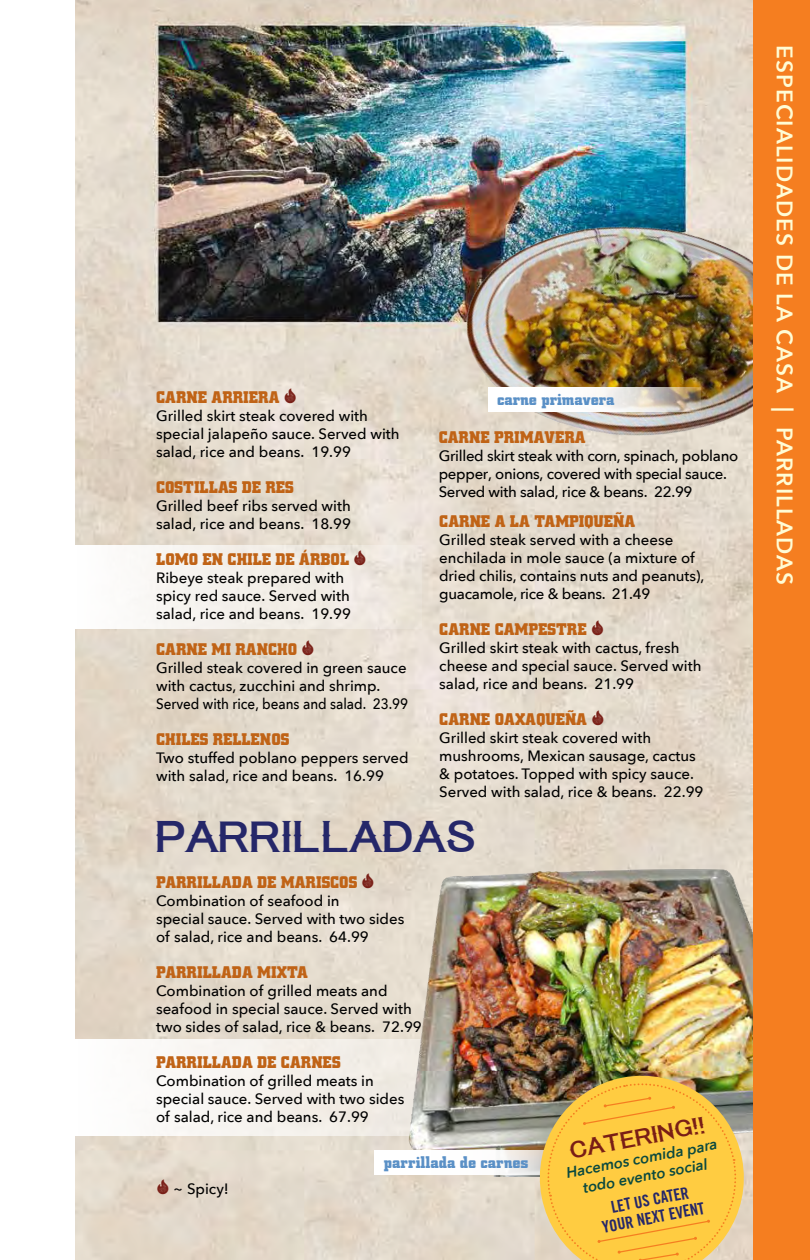
<style>
.page{position:relative;width:810px;height:1260px;background:#fff}
.page>*{position:absolute;margin:0;border:0;box-sizing:border-box;transform-origin:0 0}
.t1{font:37.5px "Tequila Sunrise";letter-spacing:.05em;color:#252769}
.t2{font:600 22.5px "Avenir Next";letter-spacing:.05em;color:#fffcd5}
.t3{font:20px "Tequila Sunrise";color:#791e16}
.t4{font:700 17.5px "City D";color:#c06316}
.t5{font:700 17.5px "City D";color:#5a90c6}
.t6{font:700 condensed 16.25px/18px "Commerce Black Condensed S Si";color:#252769;text-align:center}
.t7{font:500 15px/18px "Avenir Next";color:#000}
.t8{font:500 15px/18px "Avenir Next";letter-spacing:-.02em;color:#000}
.t9{font:italic 600 15px/18px "Avenir Next";color:#0b493e;text-align:center}
.s1{font-family:"Veneer Extras";font-weight:400;font-size:20px;color:#791e16}
</style>
<div class="page">
<img style="left:76px;top:0;width:678px;height:1260px">
<div style="left:76px;top:545px;width:346px;height:84px;background:linear-gradient(to right,#fdfdfc,#ebe3d9)"></div>
<div style="left:76px;top:1039px;width:504px;height:97px;background:#f8f5f2"></div>
<img style="left:336px;top:841px;width:418px;height:336px">
<div style="left:374px;top:1150px;width:213px;height:25px;background:#fff"></div>
<img style="left:531px;top:1067px;width:222px;height:193px">
<svg style="left:541px;top:1077px;width:201px;height:183px;background:#eec149"></svg>
<img style="left:416px;top:130px;width:338px;height:392px">
<div style="left:754px;top:0;width:56px;height:1260px;background:#f57e20"></div>
<svg style="left:488px;top:387px;width:213px;height:25px"></svg>
<p class="t4" style="left:156px;top:387px;width:142px">CARNE ARRIERA <span class="s1">h</span></p>
<p class="t7" style="left:156px;top:406px;width:245px">Grilled skirt steak covered with special jalapeño sauce. Served with salad, rice and beans. 19.99</p>
<p class="t4" style="left:156px;top:477px;width:139px">COSTILLAS DE RES</p>
<p class="t7" style="left:156px;top:496px;width:196px">Grilled beef ribs served with salad, rice and beans. 18.99</p>
<p class="t4" style="left:156px;top:549px;width:212px">LOMO EN CHILE DE ÁRBOL <span class="s1">h</span></p>
<p class="t7" style="left:156px;top:568px;width:196px">Ribeye steak prepared with spicy red sauce. Served with salad, rice and beans. 19.99</p>
<p class="t4" style="left:156px;top:639px;width:160px">CARNE MI RANCHO <span class="s1">h</span></p>
<p class="t7" style="left:156px;top:658px;width:254px">Grilled steak covered in green sauce with cactus, zucchini and shrimp.<br>Served with rice, beans and salad. 23.99</p>
<p class="t4" style="left:156px;top:729px;width:135px">CHILES RELLENOS</p>
<p class="t7" style="left:156px;top:748px;width:254px">Two stuffed poblano peppers served with salad, rice and beans. 16.99</p>
<p class="t5" style="left:497px;top:389px;width:119px">carne primavera</p>
<p class="t4" style="left:439px;top:427px;width:148px">CARNE PRIMAVERA</p>
<p class="t8" style="left:439px;top:446px;width:301px">Grilled skirt steak with corn, spinach, poblano pepper, onions, covered with special sauce.<br>Served with salad, rice &amp; beans. 22.99</p>
<p class="t4" style="left:439px;top:512px;width:197px">CARNE A LA TAMPIQUEÑA</p>
<p class="t7" style="left:439px;top:531px;width:236px">Grilled steak served with a cheese</p>
<p class="t7" style="left:439px;top:549px;width:267px">enchilada in mole sauce (a mixture of dried chilis, contains nuts and peanuts), guacamole, rice &amp; beans. 21.49</p>
<p class="t4" style="left:439px;top:620px;width:166px">CARNE CAMPESTRE <span class="s1">h</span></p>
<p class="t7" style="left:439px;top:639px;width:264px">Grilled skirt steak with cactus, fresh cheese and special sauce. Served with salad, rice and beans. 21.99</p>
<p class="t4" style="left:439px;top:710px;width:167px">CARNE OAXAQUEÑA <span class="s1">h</span></p>
<p class="t7" style="left:439px;top:729px;width:266px">Grilled skirt steak covered with mushrooms, Mexican sausage, cactus &amp; potatoes. Topped with spicy sauce.<br>Served with salad, rice &amp; beans. 22.99</p>
<h1 class="t1" style="left:156px;top:815px;width:320px">PARRILLADAS</h1>
<p class="t4" style="left:156px;top:873px;width:220px">PARRILLADA DE MARISCOS <span class="s1">h</span></p>
<p class="t7" style="left:156px;top:892px;width:250px">Combination of seafood in<br>special sauce. Served with two sides of salad, rice and beans. 64.99</p>
<p class="t4" style="left:156px;top:963px;width:153px">PARRILLADA MIXTA</p>
<p class="t7" style="left:156px;top:982px;width:267px">Combination of grilled meats and seafood in special sauce. Served with two sides of salad, rice &amp; beans. 72.99</p>
<p class="t4" style="left:156px;top:1053px;width:186px">PARRILLADA DE CARNES</p>
<p class="t7" style="left:156px;top:1072px;width:250px">Combination of grilled meats in special sauce. Served with two sides of salad, rice and beans. 67.99</p>
<h3 class="t3" style="left:568px;top:1139px;width:139px;rotate:-11deg">CATERING!!</h3>
<p class="t9" style="left:565px;top:1164px;width:155px;rotate:-11deg">Hacemos comida para todo evento social</p>
<p class="t5" style="left:384px;top:1152px;width:146px">parrillada de carnes</p>
<p class="t7" style="left:157px;top:1179px;width:74px"><span class="s1">h</span> ~ Spicy!</p>
<p class="t6" style="left:597px;top:1201px;width:105px;rotate:-11deg">LET US CATER<br>YOUR NEXT EVENT</p>
<h2 class="t2" style="left:804px;top:45px;width:542px;rotate:90deg">ESPECIALIDADES DE LA CASA | PARRILLADAS</h2>
</div>
